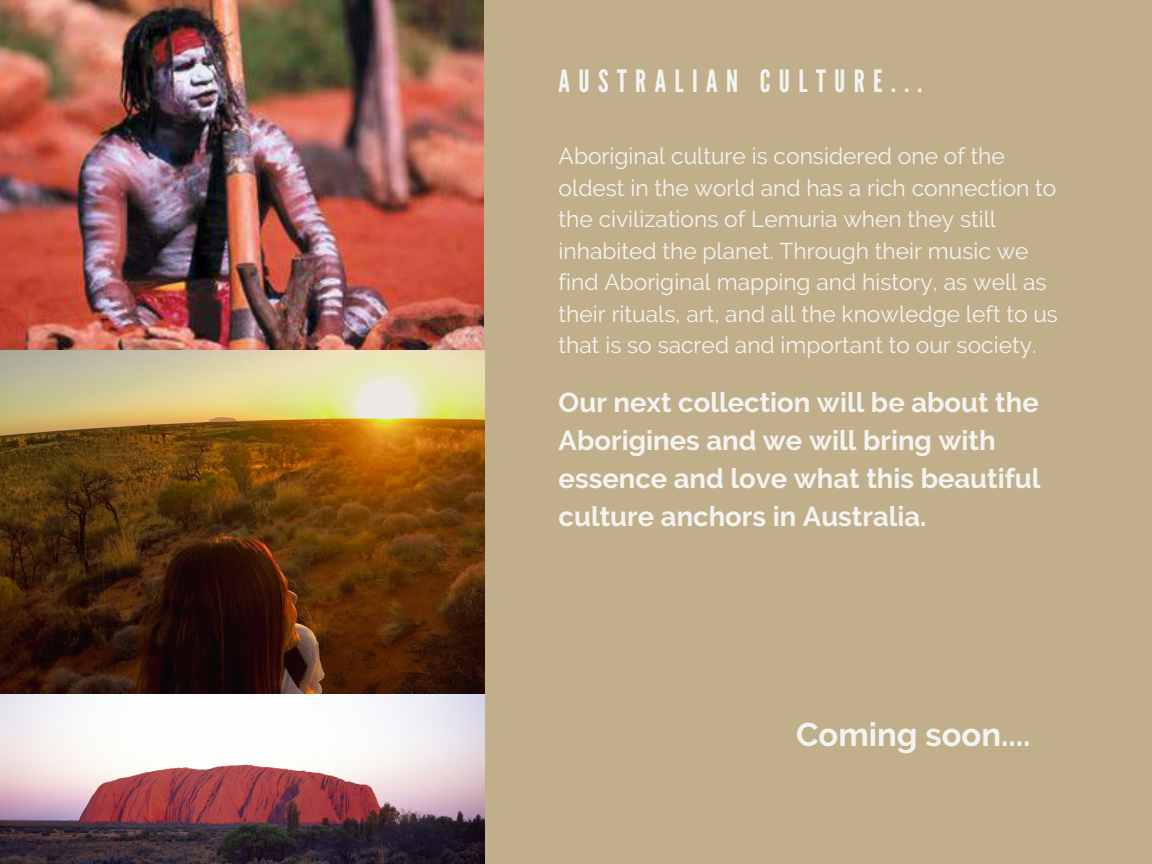
<style>
.page{position:relative;width:1152px;height:864px;background:#c1af8c}
.page>*{position:absolute;margin:0;border:0;box-sizing:border-box;transform-origin:0 0}
.t1{font:700 32.7px "Raleway";color:#f3f4f0}
.t2{font:30.6px "League Gothic";letter-spacing:.275em;color:#f3f4f0}
.t3{font:700 27.45px/38.2px "Raleway";color:#f3f4f0}
.t4{font:22.8px/31.5px "Raleway";color:#f3f4f0}
</style>
<div class="page">
<img style="left:0;top:0;width:484px;height:351px">
<img style="left:0;top:351px;width:485px;height:513px">
<p class="t2" style="left:559px;top:63px;width:365px">AUSTRALIAN CULTURE...</p>
<p class="t4" style="left:559px;top:140px;width:501px">Aboriginal culture is considered one of the oldest in the world and has a rich connection to the civilizations of Lemuria when they still inhabited the planet. Through their music we find Aboriginal mapping and history, as well as their rituals, art, and all the knowledge left to us that is so sacred and important to our society.</p>
<p class="t3" style="left:559px;top:383px;width:483px">Our next collection will be about the Aborigines and we will bring with essence and love what this beautiful culture anchors in Australia.</p>
<p class="t1" style="left:796px;top:715px;width:236px">Coming soon....</p>
</div>
